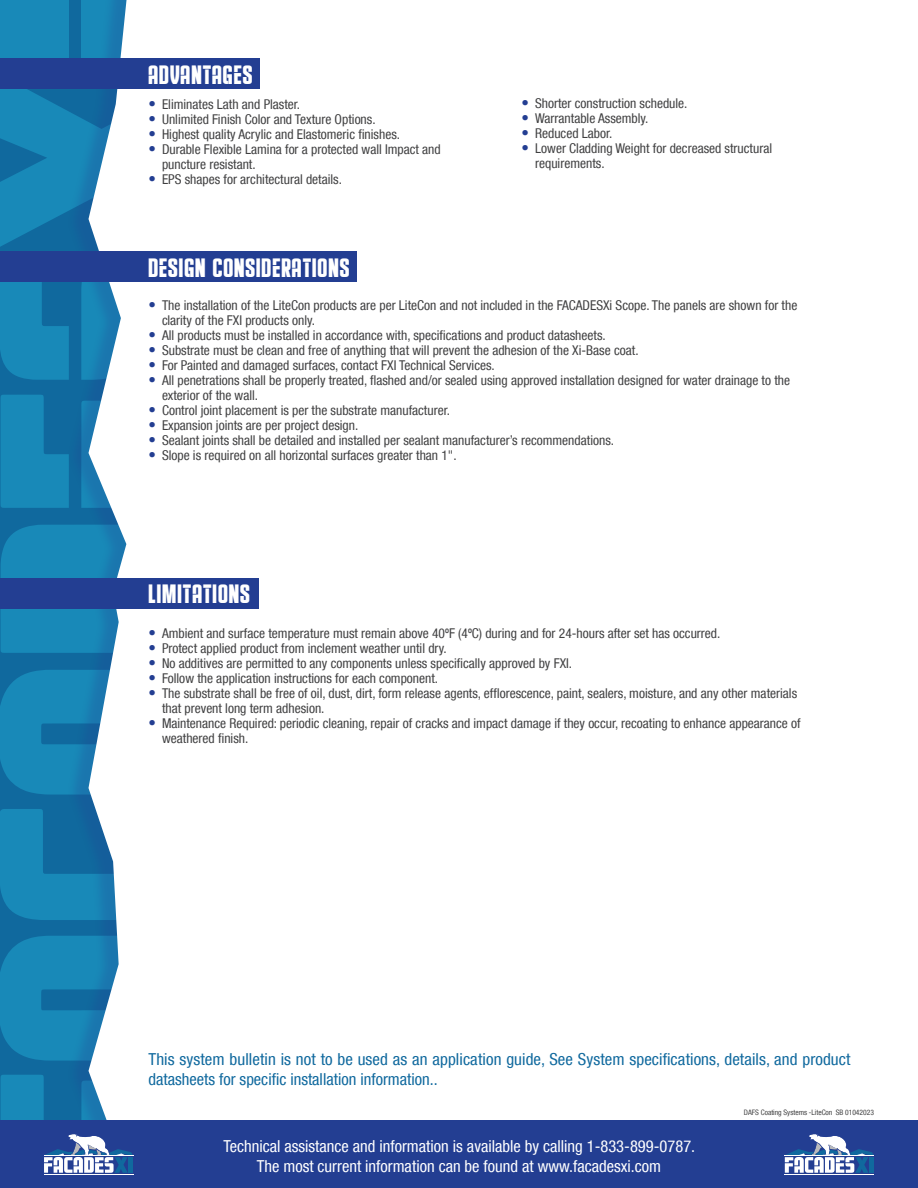
<style>
.page{position:relative;width:918px;height:1188px;background:#fff}
.page>*{position:absolute;margin:0;border:0;box-sizing:border-box;transform-origin:0 0}
.t1{font:27px "Educated Deers";letter-spacing:.04em;color:#fff}
.t2{font:condensed 16.5px/19.8px "Helvetica Neue LT Com";letter-spacing:.005em;color:#10699e}
.t3{font:condensed 16.5px "Helvetica Neue LT Com";color:#fff}
.t4{font:condensed 13.5px/15px "Helvetica Neue LT Com";color:#404041}
.t5{font:condensed 7.5px "Helvetica Neue LT Com";color:#404041}
.s1{font-weight:300;font-size:15px;color:#233e92}
</style>
<div class="page">
<div style="left:0;top:0;width:205px;height:1188px;background:#10699e"></div>
<div style="left:0;top:525px;width:66px;height:128px;background:#1889b8"></div>
<svg style="left:0;top:809px;width:66px;height:111px"></svg>
<svg style="left:1px;top:395px;width:65px;height:113px"></svg>
<svg style="left:0;top:282px;width:66px;height:98px"></svg>
<svg style="left:0;top:670px;width:66px;height:125px"></svg>
<svg style="left:0;top:936px;width:66px;height:125px"></svg>
<svg style="left:0;top:89px;width:66px;height:158px"></svg>
<div style="left:0;top:0;width:69px;height:62px;background:#1889b8"></div>
<div style="left:66px;top:0;width:77px;height:1188px;background:#233e92;opacity:.25"></div>
<svg style="left:89px;top:0;width:53px;height:1075px;fill:#fff"></svg>
<div style="left:142px;top:0;width:776px;height:1188px;background:#fff"></div>
<div style="left:0;top:58px;width:260px;height:31px;background:#233e92"></div>
<div style="left:0;top:578px;width:258px;height:31px;background:#233e92"></div>
<div style="left:0;top:252px;width:356px;height:30px;background:#233e92"></div>
<div style="left:0;top:1120px;width:918px;height:68px;background:#233e92"></div>
<hr style="left:785px;top:1174px;width:89px;height:1px;background:#fff">
<svg style="left:785px;top:1134px;width:89px;height:39px"></svg>
<div style="left:869px;top:1163px;width:5px;height:10px;background:#10699e"></div>
<svg style="left:1px;top:1075px;width:141px;height:100px"></svg>
<hr style="left:129px;top:1163px;width:4px;height:10px;background:#10699e">
<p class="t1" style="left:148px;top:58px;width:105px">ADVANTAGES</p>
<p class="t4" style="left:148px;top:97px;width:153px"><span class="s1">•</span> Eliminates Lath and Plaster.</p>
<p class="t4" style="left:148px;top:112px;width:229px"><span class="s1">•</span> Unlimited Finish Color and Texture Options.</p>
<p class="t4" style="left:148px;top:127px;width:253px"><span class="s1">•</span> Highest quality Acrylic and Elastomeric finishes.</p>
<p class="t4" style="left:162px;top:142px;width:280px;text-indent:-14px"><span class="s1">•</span> Durable Flexible Lamina for a protected wall Impact and puncture resistant.</p>
<p class="t4" style="left:148px;top:172px;width:195px"><span class="s1">•</span> EPS shapes for architectural details.</p>
<p class="t4" style="left:522px;top:96px;width:167px"><span class="s1">•</span> Shorter construction schedule.</p>
<p class="t4" style="left:522px;top:111px;width:128px"><span class="s1">•</span> Warrantable Assembly.</p>
<p class="t4" style="left:522px;top:126px;width:92px"><span class="s1">•</span> Reduced Labor.</p>
<p class="t4" style="left:535px;top:141px;width:239px;text-indent:-14px"><span class="s1">•</span> Lower Cladding Weight for decreased structural requirements.</p>
<p class="t1" style="left:148px;top:252px;width:202px">DESIGN CONSIDERATIONS</p>
<p class="t4" style="left:162px;top:297px;width:637px;text-indent:-14px"><span class="s1">•</span> The installation of the LiteCon products are per LiteCon and not included in the FACADESXi Scope. The panels are shown for the clarity of the FXI products only.</p>
<p class="t4" style="left:148px;top:327px;width:459px"><span class="s1">•</span> All products must be installed in accordance with, specifications and product datasheets.</p>
<p class="t4" style="left:148px;top:342px;width:492px"><span class="s1">•</span> Substrate must be clean and free of anything that will prevent the adhesion of the Xi-Base coat.</p>
<p class="t4" style="left:148px;top:357px;width:348px"><span class="s1">•</span> For Painted and damaged surfaces, contact FXI Technical Services.</p>
<p class="t4" style="left:162px;top:372px;width:630px;text-indent:-14px"><span class="s1">•</span> All penetrations shall be properly treated, flashed and/or sealed using approved installation designed for water drainage to the exterior of the wall.</p>
<p class="t4" style="left:148px;top:402px;width:303px"><span class="s1">•</span> Control joint placement is per the substrate manufacturer.</p>
<p class="t4" style="left:148px;top:417px;width:211px"><span class="s1">•</span> Expansion joints are per project design.</p>
<p class="t4" style="left:148px;top:432px;width:467px"><span class="s1">•</span> Sealant joints shall be detailed and installed per sealant manufacturer’s recommendations.</p>
<p class="t4" style="left:148px;top:447px;width:310px"><span class="s1">•</span> Slope is required on all horizontal surfaces greater than 1".</p>
<p class="t1" style="left:148px;top:578px;width:103px">LIMITATIONS</p>
<p class="t4" style="left:148px;top:625px;width:573px"><span class="s1">•</span> Ambient and surface temperature must remain above 40ºF (4ºC) during and for 24-hours after set has occurred.</p>
<p class="t4" style="left:148px;top:640px;width:300px"><span class="s1">•</span> Protect applied product from inclement weather until dry.</p>
<p class="t4" style="left:148px;top:655px;width:425px"><span class="s1">•</span> No additives are permitted to any components unless specifically approved by FXI.</p>
<p class="t4" style="left:148px;top:670px;width:291px"><span class="s1">•</span> Follow the application instructions for each component.</p>
<p class="t4" style="left:162px;top:685px;width:637px;text-indent:-14px"><span class="s1">•</span> The substrate shall be free of oil, dust, dirt, form release agents, efflorescence, paint, sealers, moisture, and any other materials that prevent long term adhesion.</p>
<p class="t4" style="left:162px;top:715px;width:640px;text-indent:-14px"><span class="s1">•</span> Maintenance Required: periodic cleaning, repair of cracks and impact damage if they occur, recoating to enhance appearance of weathered finish.</p>
<p class="t2" style="left:148px;top:1049px;width:704px">This system bulletin is not to be used as an application guide, See System specifications, details, and product datasheets for specific installation information..</p>
<p class="t3" style="left:223px;top:1136px;width:473px">Technical assistance and information is available by calling 1-833-899-0787.</p>
<p class="t3" style="left:257px;top:1156px;width:406px">The most current information can be found at www.facadesxi.com</p>
<p class="t5" style="left:744px;top:1108px;width:131px">DAFS Coating Systems -LiteCon SB 01042023</p>
</div>
